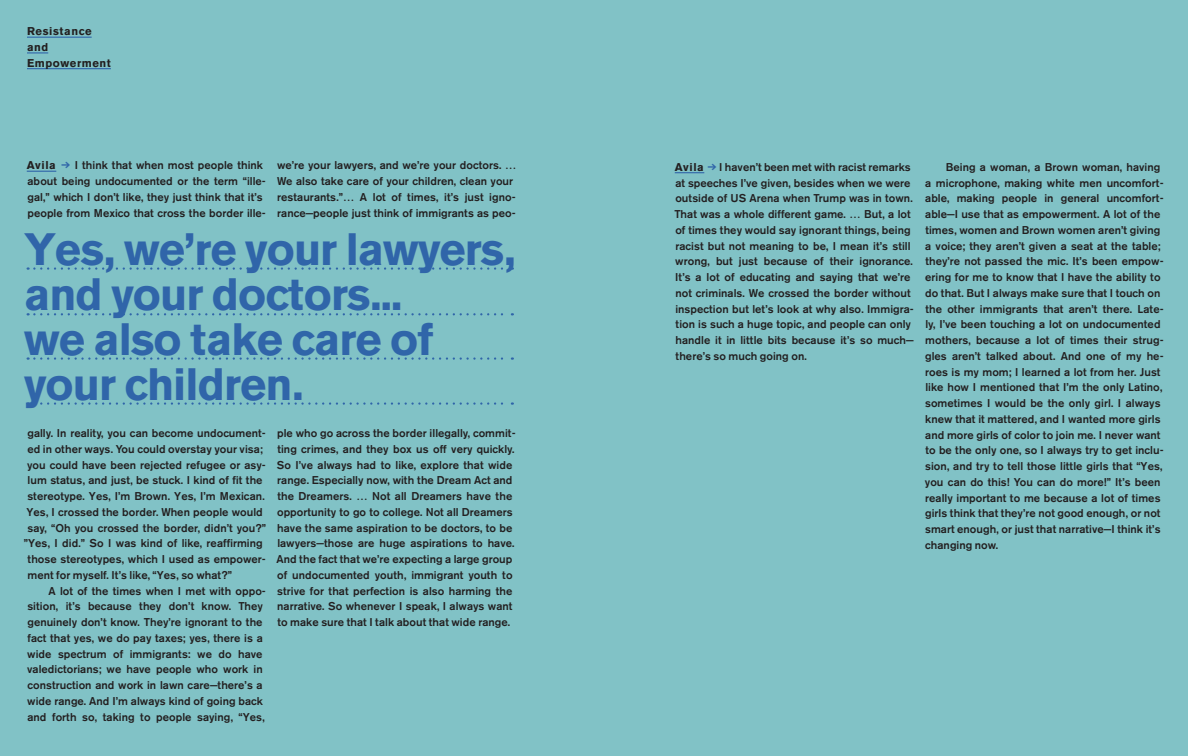
<style>
.page{position:relative;width:1188px;height:756px;background:#81c2c6}
.page>*{position:absolute;margin:0;border:0;box-sizing:border-box;transform-origin:0 0}
.t1{font:700 45px/45px "Akzidenz Grotesk BQ";letter-spacing:-.02em;color:#3065a9}
.text_Regular{font:500 11.25px/15.8px "Akzidenz Grotesk BQ";letter-spacing:.005em;color:#231f20}
.text_Regular-2{font:700 11.25px "Akzidenz Grotesk BQ";letter-spacing:.05em;color:#231f20}
.s1{font-weight:700}
.s2{font-family:"Alright Sans";font-weight:700;color:#3065a9}
</style>
<div class="page">
<hr style="left:27px;top:37px;width:65px;height:1px;background:#3065a9">
<svg style="left:27px;top:52px;width:21px;height:1px"></svg>
<hr style="left:27px;top:68px;width:84px;height:1px;background:#3065a9">
<svg style="left:28px;top:267px;width:485px;height:3px"></svg>
<svg style="left:28px;top:357px;width:485px;height:3px"></svg>
<svg style="left:28px;top:402px;width:485px;height:3px"></svg>
<svg style="left:28px;top:313px;width:485px;height:2px"></svg>
<svg style="left:27px;top:171px;width:29px;height:1px"></svg>
<svg style="left:675px;top:172px;width:29px;height:1px"></svg>
<p class="text_Regular-2" style="left:27px;top:25px;width:66px">Resistance</p>
<p class="text_Regular-2" style="left:27px;top:41px;width:23px">and</p>
<p class="text_Regular-2" style="left:27px;top:56px;width:85px">Empowerment</p>
<p class="text_Regular" style="left:27px;top:158px;width:241px"><span class="s1">Avila</span> <span class="s2">→</span> I think that when most people think about being undocumented or the term “ille&shy;gal,” which I don’t like, they just think that it’s people from Mexico that cross the border ille-</p>
<p class="text_Regular" style="left:277px;top:158px;width:241px">we’re your lawyers, and we’re your doctors. … We also take care of your children, clean your restaurants.”… A lot of times, it’s just igno&shy;rance—people just think of immigrants as peo-</p>
<p class="t1" style="left:24px;top:228px;width:493px">Yes, we’re your lawyers, and your doctors...<br>we also take care of your children.</p>
<p class="text_Regular" style="left:27px;top:425px;width:240px">gally. In reality, you can become undocument-</p>
<p class="text_Regular" style="left:27px;top:441px;width:237px">ed in other ways. You could overstay your visa;</p>
<p class="text_Regular" style="left:27px;top:457px;width:240px">you could have been rejected refugee or asy-</p>
<p class="text_Regular" style="left:28px;top:473px;width:237px">lum status, and just, be stuck. I kind of fit the</p>
<p class="text_Regular" style="left:27px;top:488px;width:239px">stereotype. Yes, I’m Brown. Yes, I’m Mexican.</p>
<p class="text_Regular" style="left:26px;top:504px;width:238px">Yes, I crossed the border. When people would</p>
<p class="text_Regular" style="left:27px;top:520px;width:240px">say, “Oh you crossed the border, didn’t you?”</p>
<p class="text_Regular" style="left:24px;top:536px;width:240px">”Yes, I did.” So I was kind of like, reaffirming</p>
<p class="text_Regular" style="left:28px;top:551px;width:240px">those stereotypes, which I used as empower-</p>
<p class="text_Regular" style="left:27px;top:567px;width:206px">ment for myself. It’s like, “Yes, so what?”</p>
<p class="text_Regular" style="left:27px;top:583px;width:240px;text-indent:21px">A lot of the times when I met with oppo&shy;sition, it’s because they don’t know. They genuinely don’t know. They’re ignorant to the fact that yes, we do pay taxes; yes, there is a wide spectrum of immigrants: we do have valedictorians; we have people who work in construction and work in lawn care—there’s a wide range. And I’m always kind of going back and forth so, taking to people saying, “Yes,</p>
<p class="text_Regular" style="left:277px;top:425px;width:241px">ple who go across the border illegally, commit&shy;ting crimes, and they box us off very quickly.<br>So I’ve always had to like, explore that wide range. Especially now, with the Dream Act and the Dreamers. … Not all Dreamers have the opportunity to go to college. Not all Dreamers have the same aspiration to be doctors, to be lawyers—those are huge aspirations to have.<br>And the fact that we’re expecting a large group of undocumented youth, immigrant youth to strive for that perfection is also harming the narrative. So whenever I speak, I always want to make sure that I talk about that wide range.</p>
<p class="text_Regular" style="left:675px;top:159px;width:241px"><span class="s1">Avila</span> <span class="s2">→</span> I haven’t been met with racist remarks at speeches I’ve given, besides when we were outside of US Arena when Trump was in town.<br>That was a whole different game. … But, a lot of times they would say ignorant things, being racist but not meaning to be, I mean it’s still wrong, but just because of their ignorance.<br>It’s a lot of educating and saying that we’re not criminals. We crossed the border without inspection but let’s look at why also. Immigra&shy;tion is such a huge topic, and people can only handle it in little bits because it’s so much— there’s so much going on.</p>
<p class="text_Regular" style="left:925px;top:159px;width:240px;text-indent:21px">Being a woman, a Brown woman, having a microphone, making white men uncomfort&shy;able, making people in general uncomfort&shy;able—I use that as empowerment. A lot of the times, women and Brown women aren’t giving a voice; they aren’t given a seat at the table; they’re not passed the mic. It’s been empow&shy;ering for me to know that I have the ability to do that. But I always make sure that I touch on the other immigrants that aren’t there. Late&shy;ly, I’ve been touching a lot on undocumented mothers, because a lot of times their strug&shy;gles aren’t talked about. And one of my he&shy;roes is my mom; I learned a lot from her. Just like how I mentioned that I’m the only Latino, sometimes I would be the only girl. I always knew that it mattered, and I wanted more girls and more girls of color to join me. I never want to be the only one, so I always try to get inclu&shy;sion, and try to tell those little girls that “Yes, you can do this! You can do more!” It’s been really important to me because a lot of times girls think that they’re not good enough, or not smart enough, or just that narrative—I think it’s changing now.</p>
</div>
